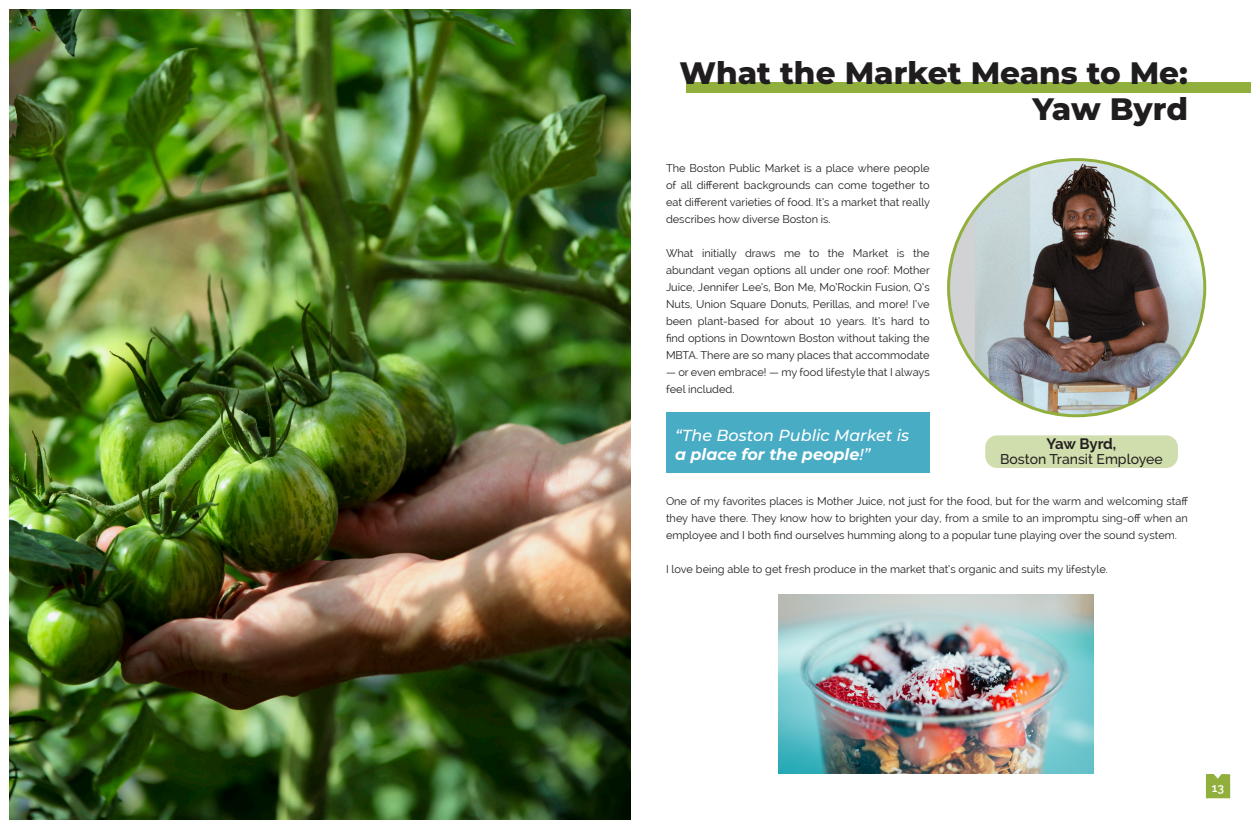
<style>
.page{position:relative;width:1260px;height:828px;background:#fff}
.page>*{position:absolute;margin:0;border:0;box-sizing:border-box;transform-origin:0 0}
.t1{font:800 31px "Montserrat";color:#201d1e}
.Paragraph_Style_1{font:italic 500 16px "Montserrat";color:#fff}
.Paragraph_Style_1-2{font:italic 700 16px "Montserrat";color:#fff}
.t2{font:700 15px "Raleway";letter-spacing:-.015em;color:#231f20}
.t3{font:500 14px "Raleway";color:#231f20}
.t4{font:600 12px "Raleway";color:#fff}
.Paragraph_Style_1-3{font:11px/17px "Raleway";color:#231f20;text-align:justify}
.s1{font-weight:500}
</style>
<div class="page">
<svg style="left:1206px;top:774px;width:24px;height:24px"></svg>
<div style="left:666px;top:413px;width:264px;height:60px;background:#49acc5"></div>
<div style="left:949px;top:160px;width:256px;height:256px;background:#d1d2d4;border-radius:50%"></div>
<img style="left:975px;top:160px;width:230px;height:256px">
<div style="left:985px;top:435px;width:193px;height:33px;background:#d0ddad;border-radius:12px"></div>
<div style="left:687px;top:82px;width:564px;height:11px;background:#90af3d"></div>
<img style="left:778px;top:594px;width:316px;height:180px">
<img style="left:9px;top:9px;width:622px;height:811px">
<p class="t1" style="left:679px;top:52px;width:510px">What the Market Means to Me:</p>
<p class="t1" style="left:1033px;top:88px;width:157px">Yaw Byrd</p>
<p class="Paragraph_Style_1-3" style="left:666px;top:160px;width:266px">The Boston Public Market is a place where people of all different backgrounds can come together to eat different varieties of food. It’s a market that really describes how diverse Boston is.</p>
<p class="Paragraph_Style_1-3" style="left:666px;top:245px;width:265px">What initially draws me to the Market is the abundant vegan options all under one roof: Mother Juice, Jennifer Lee’s, Bon Me, Mo’Rockin Fusion, Q’s Nuts, Union Square Donuts, Perillas, and more! I’ve been plant-based for about 10 years. It’s hard to find options in Downtown Boston without taking the MBTA. There are so many places that accommodate</p>
<p class="Paragraph_Style_1-3" style="left:666px;top:364px;width:265px">— or even embrace! — my food lifestyle that I always feel included.</p>
<p class="Paragraph_Style_1" style="left:675px;top:425px;width:236px">“The Boston Public Market is</p>
<p class="Paragraph_Style_1-2" style="left:675px;top:444px;width:197px">a place for the people<span class="s1">!”</span></p>
<p class="t2" style="left:1047px;top:435px;width:71px">Yaw Byrd,</p>
<p class="t3" style="left:1000px;top:451px;width:164px">Boston Transit Employee</p>
<p class="Paragraph_Style_1-3" style="left:666px;top:493px;width:524px">One of my favorites places is Mother Juice, not just for the food, but for the warm and welcoming staff they have there. They know how to brighten your day, from a smile to an impromptu sing-off when an employee and I both find ourselves humming along to a popular tune playing over the sound system.</p>
<p class="Paragraph_Style_1-3" style="left:666px;top:561px;width:443px">I love being able to get fresh produce in the market that’s organic and suits my lifestyle.</p>
<p class="t4" style="left:1212px;top:781px;width:14px">13</p>
</div>
